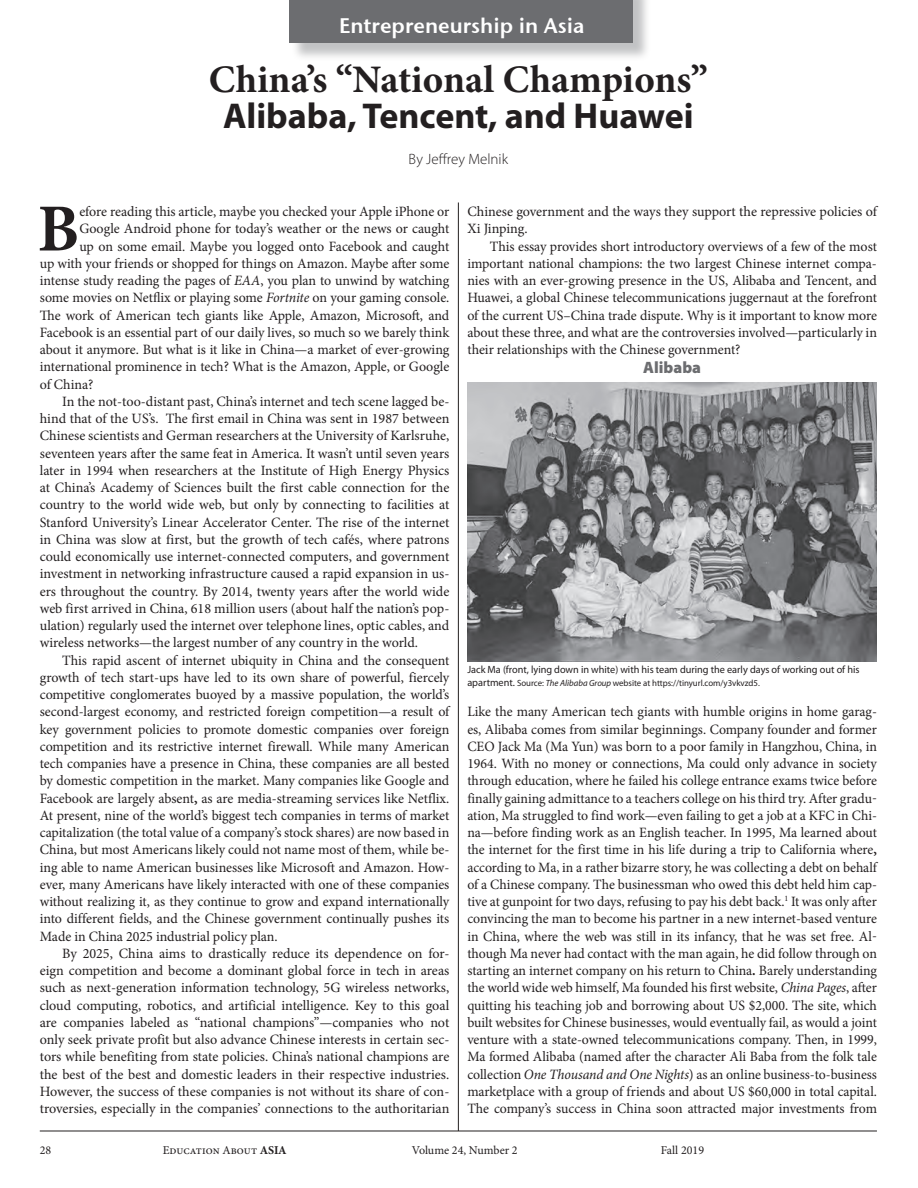
<style>
.page{position:relative;width:918px;height:1188px;background:#fff}
.page>*{position:absolute;margin:0;border:0;box-sizing:border-box;transform-origin:0 0}
.t1{font:700 67.35px "Minion Pro";color:#231f20}
.t2{font:700 39px "Minion Pro";color:#231f20}
.t3{font:700 36px "Myriad Pro";color:#231f20}
.t4{font:21px "Stone Sans Sem ITCTT Semi";color:#fff}
.t5{font:900 16.5px "Myriad Pro";color:#6c6d70}
.t6{font:300 15px "Myriad Pro";color:#231f20}
.t7{font:14.25px/17.2px "Minion Pro";color:#231f20;text-align:justify}
.t8{font:12px "Minion Pro";color:#231f20}
.t9{font:10.5px "Myriad Pro";color:#231f20}
.t10{font:9px "Myriad Pro";color:#231f20}
.s1{font-style:italic}
.s2{font-weight:700}
.s3{font-size:10.5px}
</style>
<div class="page">
<div style="left:291px;top:0;width:361px;height:61px;background:#808285;opacity:.48"></div>
<div style="left:289px;top:0;width:344px;height:43px;background:#6c6d70"></div>
<hr style="left:458px;top:202px;width:1px;height:929px;background:#231f20">
<img style="left:467px;top:383px;width:410px;height:279px">
<hr style="left:40px;top:1131px;width:837px;height:1px;background:#231f20">
<h3 class="t4" style="left:339px;top:8px;width:247px">Entrepreneurship in Asia</h3>
<h2 class="t2" style="left:209px;top:52px;width:501px">China’s “National Champions”</h2>
<h3 class="t3" style="left:223px;top:92px;width:472px">Alibaba, Tencent, and Huawei</h3>
<p class="t6" style="left:409px;top:150px;width:101px">By Jeffrey Melnik</p>
<h1 class="t1" style="left:37px;top:182px;width:44px">B</h1>
<p class="t7" style="left:79px;top:203px;width:372px">efore reading this article, maybe you checked your Apple iPhone or</p>
<p class="t7" style="left:79px;top:220px;width:372px">Google Android phone for today’s weather or the news or caught</p>
<p class="t7" style="left:79px;top:237px;width:371px">up on some email. Maybe you logged onto Facebook and caught</p>
<p class="t7" style="left:40px;top:255px;width:411px">up with your friends or shopped for things on Amazon. Maybe after some</p>
<p class="t7" style="left:40px;top:272px;width:411px">intense study reading the pages of <span class="s1">EAA</span>, you plan to unwind by watching</p>
<p class="t7" style="left:40px;top:289px;width:411px">some movies on Netflix or playing some <span class="s1">Fortnite</span> on your gaming console.</p>
<p class="t7" style="left:40px;top:306px;width:411px">The work of American tech giants like Apple, Amazon, Microsoft, and</p>
<p class="t7" style="left:40px;top:324px;width:411px">Facebook is an essential part of our daily lives, so much so we barely think</p>
<p class="t7" style="left:40px;top:341px;width:411px">about it anymore. But what is it like in China—a market of ever-growing</p>
<p class="t7" style="left:40px;top:358px;width:411px">international prominence in tech? What is the Amazon, Apple, or Google</p>
<p class="t7" style="left:40px;top:375px;width:55px">of China?</p>
<p class="t7" style="left:62px;top:393px;width:389px">In the not-too-distant past, China’s internet and tech scene lagged be-</p>
<p class="t7" style="left:40px;top:410px;width:411px">hind that of the US’s. The first email in China was sent in 1987 between</p>
<p class="t7" style="left:40px;top:427px;width:411px">Chinese scientists and German researchers at the University of Karlsruhe,</p>
<p class="t7" style="left:40px;top:444px;width:411px">seventeen years after the same feat in America. It wasn’t until seven years</p>
<p class="t7" style="left:40px;top:462px;width:411px">later in 1994 when researchers at the Institute of High Energy Physics</p>
<p class="t7" style="left:40px;top:479px;width:411px">at China’s Academy of Sciences built the first cable connection for the</p>
<p class="t7" style="left:40px;top:496px;width:411px">country to the world wide web, but only by connecting to facilities at</p>
<p class="t7" style="left:40px;top:513px;width:411px">Stanford University’s Linear Accelerator Center. The rise of the internet</p>
<p class="t7" style="left:40px;top:531px;width:411px">in China was slow at first, but the growth of tech cafés, where patrons</p>
<p class="t7" style="left:40px;top:548px;width:411px">could economically use internet-connected computers, and government</p>
<p class="t7" style="left:40px;top:565px;width:411px">investment in networking infrastructure caused a rapid expansion in us-</p>
<p class="t7" style="left:40px;top:582px;width:411px">ers throughout the country. By 2014, twenty years after the world wide</p>
<p class="t7" style="left:40px;top:600px;width:411px">web first arrived in China, 618 million users (about half the nation’s pop-</p>
<p class="t7" style="left:40px;top:617px;width:411px">ulation) regularly used the internet over telephone lines, optic cables, and</p>
<p class="t7" style="left:40px;top:634px;width:380px">wireless networks—the largest number of any country in the world.</p>
<p class="t7" style="left:62px;top:651px;width:389px">This rapid ascent of internet ubiquity in China and the consequent</p>
<p class="t7" style="left:40px;top:669px;width:411px">growth of tech start-ups have led to its own share of powerful, fiercely</p>
<p class="t7" style="left:40px;top:686px;width:411px">competitive conglomerates buoyed by a massive population, the world’s</p>
<p class="t7" style="left:40px;top:703px;width:411px">second-largest economy, and restricted foreign competition—a result of</p>
<p class="t7" style="left:40px;top:720px;width:411px">key government policies to promote domestic companies over foreign</p>
<p class="t7" style="left:40px;top:738px;width:411px">competition and its restrictive internet firewall. While many American</p>
<p class="t7" style="left:40px;top:755px;width:411px">tech companies have a presence in China, these companies are all bested</p>
<p class="t7" style="left:40px;top:772px;width:411px">by domestic competition in the market. Many companies like Google and</p>
<p class="t7" style="left:40px;top:789px;width:411px">Facebook are largely absent<span class="s2">,</span> as are media-streaming services like Netflix.</p>
<p class="t7" style="left:40px;top:807px;width:411px">At present, nine of the world’s biggest tech companies in terms of market</p>
<p class="t7" style="left:40px;top:824px;width:411px">capitalization (the total value of a company’s stock shares) are now based in</p>
<p class="t7" style="left:40px;top:841px;width:411px">China, but most Americans likely could not name most of them, while be-</p>
<p class="t7" style="left:40px;top:858px;width:411px">ing able to name American businesses like Microsoft and Amazon. How-</p>
<p class="t7" style="left:40px;top:876px;width:411px">ever, many Americans have likely interacted with one of these companies</p>
<p class="t7" style="left:40px;top:893px;width:411px">without realizing it, as they continue to grow and expand internationally</p>
<p class="t7" style="left:40px;top:910px;width:411px">into different fields, and the Chinese government continually pushes its</p>
<p class="t7" style="left:40px;top:927px;width:239px">Made in China 2025 industrial policy plan.</p>
<p class="t7" style="left:62px;top:945px;width:389px">By 2025, China aims to drastically reduce its dependence on for-</p>
<p class="t7" style="left:40px;top:962px;width:411px">eign competition and become a dominant global force in tech in areas</p>
<p class="t7" style="left:40px;top:979px;width:411px">such as next-generation information technology, 5G wireless networks,</p>
<p class="t7" style="left:40px;top:996px;width:411px">cloud computing, robotics, and artificial intelligence. Key to this goal</p>
<p class="t7" style="left:40px;top:1014px;width:411px">are companies labeled as “national champions”—companies who not</p>
<p class="t7" style="left:40px;top:1031px;width:411px">only seek private profit but also advance Chinese interests in certain sec-</p>
<p class="t7" style="left:40px;top:1048px;width:411px">tors while benefiting from state policies. China’s national champions are</p>
<p class="t7" style="left:40px;top:1065px;width:411px">the best of the best and domestic leaders in their respective industries.</p>
<p class="t7" style="left:40px;top:1083px;width:411px">However, the success of these companies is not without its share of con-</p>
<p class="t7" style="left:40px;top:1100px;width:411px">troversies, especially in the companies’ connections to the authoritarian</p>
<p class="t7" style="left:467px;top:203px;width:411px">Chinese government and the ways they support the repressive policies of<br>Xi Jinping.</p>
<p class="t7" style="left:467px;top:237px;width:411px;text-indent:22px">This essay provides short introductory overviews of a few of the most important national champions: the two largest Chinese internet compa&shy;nies with an ever-growing presence in the US, Alibaba and Tencent, and Huawei, a global Chinese telecommunications juggernaut at the forefront of the current US–China trade dispute. Why is it important to know more about these three, and what are the controversies involved—particularly in their relationships with the Chinese government?</p>
<p class="t5" style="left:643px;top:356px;width:59px">Alibaba</p>
<p class="t9" style="left:467px;top:663px;width:394px">Jack Ma (front, lying down in white) with his team during the early days of working out of his</p>
<p class="t10" style="left:467px;top:677px;width:294px"><span class="s3">apartment.</span> Source: <span class="s1">The Alibaba Group</span> website at https://tinyurl.com/y3vkvzd5.</p>
<p class="t7" style="left:467px;top:703px;width:411px">Like the many American tech giants with humble origins in home garag&shy;es, Alibaba comes from similar beginnings. Company founder and former CEO Jack Ma (Ma Yun) was born to a poor family in Hangzhou, China, in 1964. With no money or connections, Ma could only advance in society through education, where he failed his college entrance exams twice before finally gaining admittance to a teachers college on his third try. After gradu&shy;ation, Ma struggled to find work—even failing to get a job at a KFC in Chi&shy;na—before finding work as an English teacher. In 1995, Ma learned about the internet for the first time in his life during a trip to California where<span class="s2">, </span>according to Ma, in a rather bizarre story, he was collecting a debt on behalf of a Chinese company. The businessman who owed this debt held him cap&shy;tive at gunpoint for two days, refusing to pay his debt back.<sup>1</sup> It was only after convincing the man to become his partner in a new internet-based venture in China, where the web was still in its infancy, that he was set free. Al&shy;though Ma never had contact with the man again, he did follow through on starting an internet company on his return to China<span class="s2">.</span> Barely understanding the world wide web himself, Ma founded his first website, <span class="s1">China Pages</span>, after quitting his teaching job and borrowing about US $2,000. The site, which built websites for Chinese businesses, would eventually fail, as would a joint venture with a state-owned telecommunications company. Then, in 1999, Ma formed Alibaba (named after the character Ali Baba from the folk tale collection <span class="s1">One Thousand and One Nights</span>) as an online business-to-business marketplace with a group of friends and about US $60,000 in total capital.<br>The company’s success in China soon attracted major investments from</p>
<p class="t8" style="left:40px;top:1142px;width:13px">28</p>
<p class="t8" style="left:163px;top:1142px;width:125px">Education About <span class="s2">ASIA</span></p>
<p class="t8" style="left:412px;top:1142px;width:107px">Volume 24, Number 2</p>
<p class="t8" style="left:661px;top:1142px;width:45px">Fall 2019</p>
</div>
